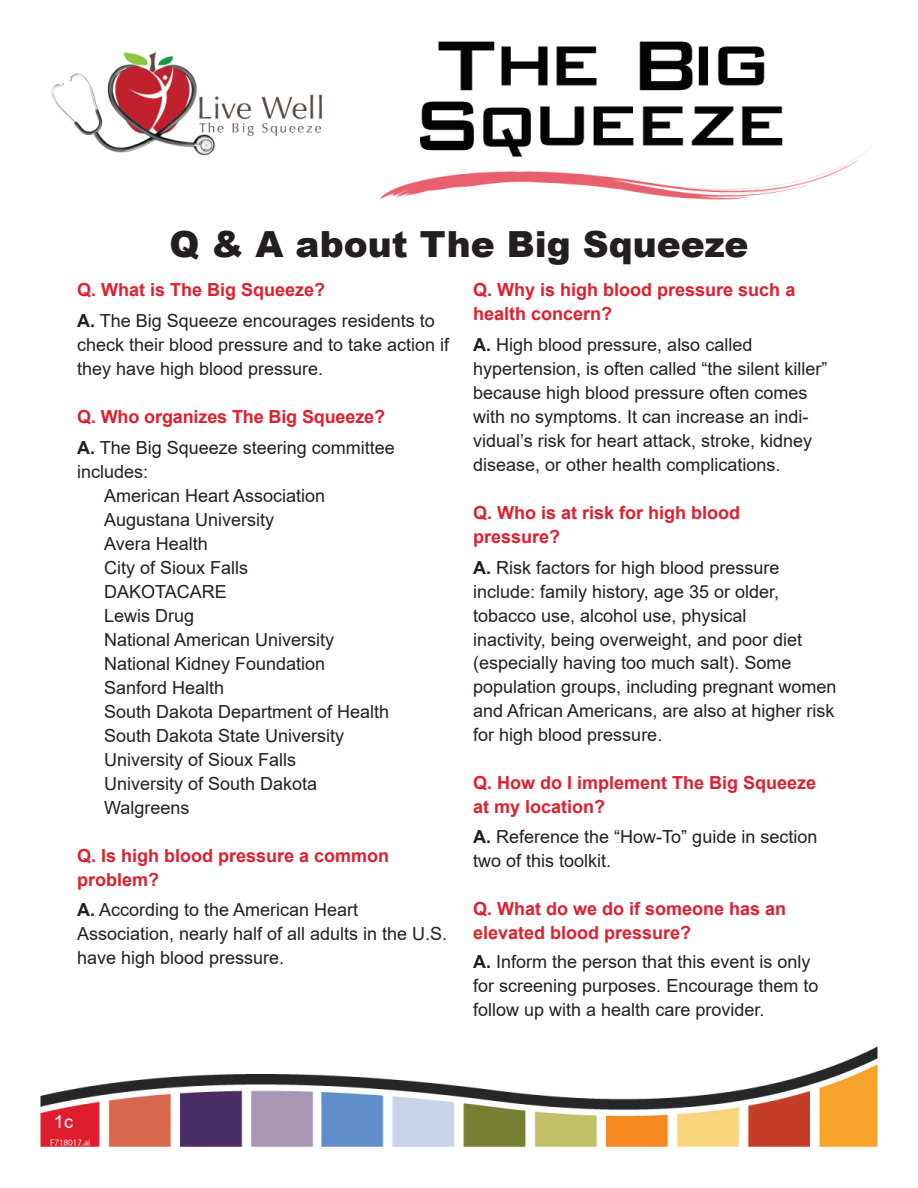
<style>
.page{position:relative;width:918px;height:1188px;background:#fff}
.page>*{position:absolute;margin:0;border:0;box-sizing:border-box;transform-origin:0 0}
.t1{font:900 36px "Arial";color:#231f20}
.t2{font:18px/24px "Arial";color:#231f20}
.t3{font:700 18px/24px "Arial";color:#df1f2e}
.t4{font:18px "Arial";color:#fff}
.s1{font-weight:700;color:#df1f2e}
.s2{font-weight:700}
</style>
<div class="page">
<img style="left:40px;top:41px;width:838px;height:1106px">
<h1 class="t1" style="left:169px;top:218px;width:581px">Q &amp; A about The Big Squeeze</h1>
<p class="t2" style="left:77px;top:274px;width:359px;line-height:30.8px"><span class="s1">Q. What is The Big Squeeze?<br></span><span class="s2">A.</span> The Big Squeeze encourages residents to</p>
<p class="t2" style="left:77px;top:332px;width:374px">check their blood pressure and to take action if they have high blood pressure.</p>
<p class="t2" style="left:77px;top:401px;width:319px;line-height:30.8px"><span class="s1">Q. Who organizes The Big Squeeze?<br></span><span class="s2">A.</span> The Big Squeeze steering committee</p>
<p class="t2" style="left:104px;top:459px;width:287px;text-indent:-27px">includes:<br>American Heart Association<br>Augustana University<br>Avera Health<br>City of Sioux Falls<br>DAKOTACARE<br>Lewis Drug<br>National American University<br>National Kidney Foundation<br>Sanford Health<br>South Dakota Department of Health<br>South Dakota State University<br>University of Sioux Falls<br>University of South Dakota<br>Walgreens</p>
<p class="t3" style="left:77px;top:843px;width:314px">Q. Is high blood pressure a common problem?</p>
<p class="t2" style="left:77px;top:898px;width:372px"><span class="s2">A.</span> According to the American Heart<br>Association, nearly half of all adults in the U.S. have high blood pressure.</p>
<p class="t3" style="left:473px;top:278px;width:324px">Q. Why is high blood pressure such a health concern?</p>
<p class="t2" style="left:473px;top:332px;width:356px"><span class="s2">A.</span> High blood pressure, also called hypertension, is often called “the silent killer” because high blood pressure often comes with no symptoms. It can increase an indi&shy;vidual’s risk for heart attack, stroke, kidney disease, or other health complications.</p>
<p class="t3" style="left:473px;top:501px;width:269px">Q. Who is at risk for high blood pressure?</p>
<p class="t2" style="left:473px;top:555px;width:365px"><span class="s2">A.</span> Risk factors for high blood pressure include: family history, age 35 or older, tobacco use, alcohol use, physical<br>inactivity, being overweight, and poor diet (especially having too much salt). Some population groups, including pregnant women and African Americans, are also at higher risk for high blood pressure.</p>
<p class="t3" style="left:473px;top:771px;width:345px">Q. How do I implement The Big Squeeze at my location?</p>
<p class="t2" style="left:473px;top:824px;width:346px"><span class="s2">A.</span> Reference the “How-To” guide in section two of this toolkit.</p>
<p class="t3" style="left:473px;top:897px;width:315px">Q. What do we do if someone has an elevated blood pressure?</p>
<p class="t2" style="left:473px;top:950px;width:347px"><span class="s2">A.</span> Inform the person that this event is only for screening purposes. Encourage them to follow up with a health care provider.</p>
<p class="t4" style="left:54px;top:1110px;width:21px">1c</p>
</div>
